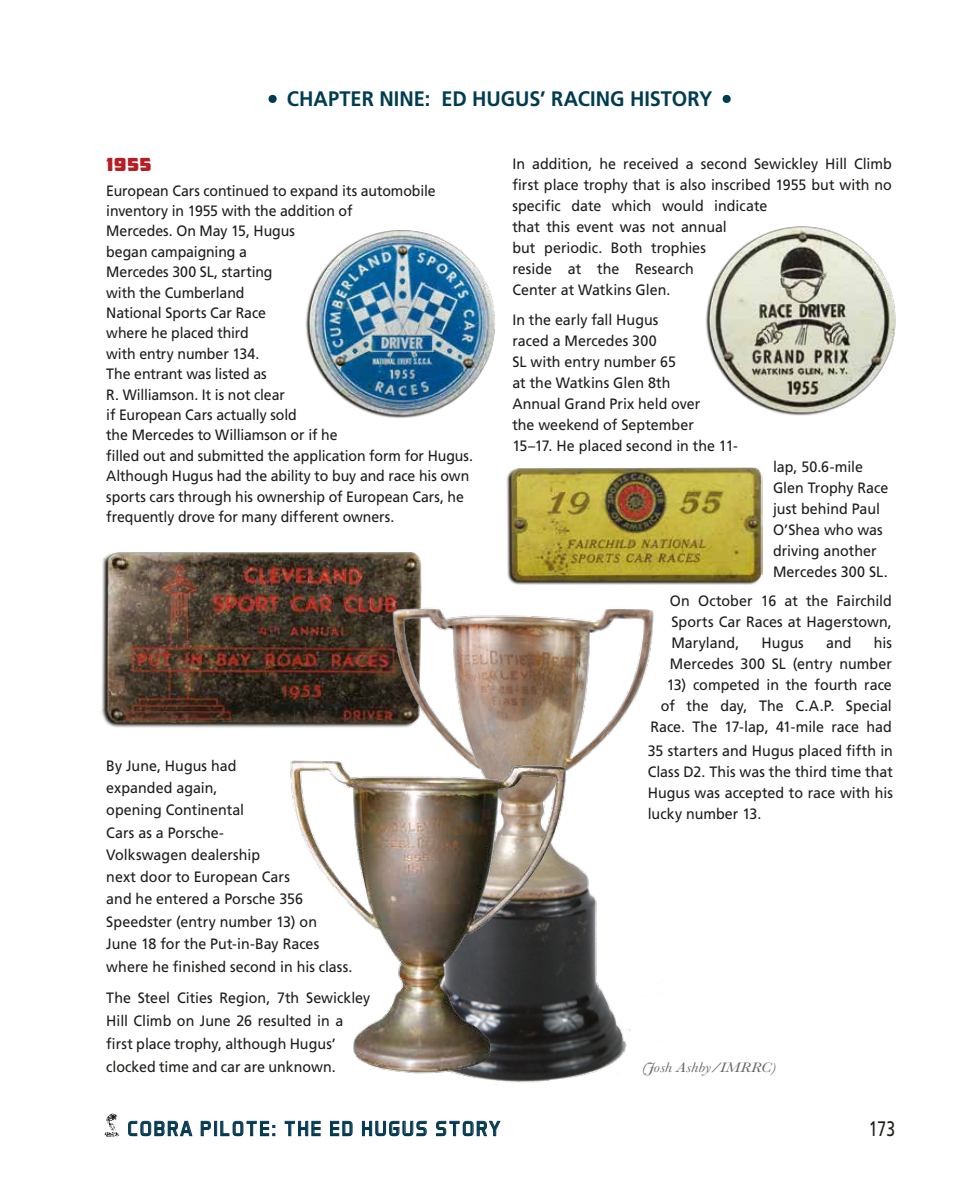
<style>
.page{position:relative;width:978px;height:1191px;background:#fff}
.page>*{position:absolute;margin:0;border:0;box-sizing:border-box;transform-origin:0 0}
.t1{font:700 52.5px "Frutiger";color:#003c51}
.t2{font:700 21px "Frutiger";color:#003c51;scale:.95 1}
.t3{font:21px "Aero Matics Display";letter-spacing:.1em;color:#003c51}
.t4{font:21px "Frutiger";color:#1d1d1b;scale:.75 1}
.t5{font:18px "AMCAP Eternal";color:#b71e23}
.t6{font:15px/21px "Frutiger";color:#1d1d1b;scale:.95 1}
.t7{font:15px/20.4px "Frutiger";color:#1d1d1b;scale:.94 1}
.t8{font:italic 14.25px "Baskerville";color:#646567;scale:1.18 1}
</style>
<div class="page">
<svg style="left:128px;top:1120px;width:65px;height:16px"></svg>
<svg style="left:201px;top:1120px;width:10px;height:16px"></svg>
<div style="left:214px;top:1121px;width:3px;height:15px;border:1px solid #153556"></div>
<svg style="left:220px;top:1120px;width:55px;height:16px"></svg>
<svg style="left:285px;top:1120px;width:36px;height:16px"></svg>
<svg style="left:330px;top:1120px;width:23px;height:16px"></svg>
<svg style="left:362px;top:1120px;width:65px;height:16px"></svg>
<svg style="left:436px;top:1120px;width:65px;height:16px"></svg>
<img style="left:104px;top:1113px;width:16px;height:24px">
<img style="left:101px;top:552px;width:321px;height:176px">
<img style="left:306px;top:230px;width:189px;height:188px">
<img style="left:706px;top:226px;width:190px;height:190px">
<img style="left:506px;top:467px;width:256px;height:118px">
<img style="left:377px;top:595px;width:277px;height:490px">
<img style="left:290px;top:759px;width:277px;height:317px">
<h1 class="t1" style="left:265px;top:65px;width:16px">·</h1>
<h2 class="t2" style="left:287px;top:87px;width:449px">CHAPTER NINE: ED HUGUS’ RACING HISTORY</h2>
<h1 class="t1" style="left:719px;top:65px;width:16px">·</h1>
<p class="t5" style="left:106px;top:153px;width:47px">1955</p>
<p class="t7" style="left:106px;top:180px;width:392px">European Cars continued to expand its automobile inventory in 1955 with the addition of<br>Mercedes. On May 15, Hugus<br>began campaigning a<br>Mercedes 300 SL, starting<br>with the Cumberland<br>National Sports Car Race<br>where he placed third<br>with entry number 134.<br>The entrant was listed as<br>R. Williamson. It is not clear<br>if European Cars actually sold<br>the Mercedes to Williamson or if he<br>filled out and submitted the application form for Hugus.<br>Although Hugus had the ability to buy and race his own sports cars through his ownership of European Cars, he frequently drove for many different owners.</p>
<p class="t6" style="left:106px;top:754px;width:261px;line-height:22.4px">By June, Hugus had<br>expanded again,<br>opening Continental<br>Cars as a Porsche-<br>Volkswagen dealership<br>next door to European Cars<br>and he entered a Porsche 356<br>Speedster (entry number 13) on<br>June 18 for the Put-in-Bay Races where he finished second in his class.</p>
<p class="t6" style="left:106px;top:986px;width:279px;line-height:22.8px">The Steel Cities Region, 7th Sewickley Hill Climb on June 26 resulted in a first place trophy, although Hugus’ clocked time and car are unknown.</p>
<p class="t6" style="left:512px;top:153px;width:401px">In addition, he received a second Sewickley Hill Climb first place trophy that is also inscribed 1955 but with no specific date which would indicate<br>that this event was not annual<br>but periodic. Both trophies<br>reside at the Research<br>Center at Watkins Glen.</p>
<p class="t6" style="left:512px;top:309px;width:239px">In the early fall Hugus<br>raced a Mercedes 300<br>SL with entry number 65<br>at the Watkins Glen 8th<br>Annual Grand Prix held over<br>the weekend of September<br>15–17. He placed second in the 11-</p>
<p class="t6" style="left:773px;top:456px;width:123px">lap, 50.6-mile<br>Glen Trophy Race just behind Paul<br>O’Shea who was driving another<br>Mercedes 300 SL.</p>
<p class="t6" style="left:670px;top:590px;width:235px;text-align:justify">On October 16 at the Fairchild Sports Car Races at Hagerstown, Maryland,</p>
<p class="t6" style="left:670px;top:632px;width:235px;text-align:right">his<br>Mercedes 300 SL (entry number</p>
<p class="t6" style="left:650px;top:674px;width:256px;text-align:right">13) competed in the fourth race of the day, The C.A.P. Special<br>Race. The 17-lap, 41-mile race had</p>
<p class="t6" style="left:648px;top:740px;width:260px;text-align:justify">35 starters and Hugus placed fifth in Class D2. This was the third time that Hugus was accepted to race with his lucky number 13.</p>
<p class="t6" style="left:762px;top:632px;width:46px">Hugus</p>
<p class="t6" style="left:826px;top:632px;width:28px">and</p>
<p class="t8" style="left:642px;top:1057px;width:116px">(Josh Ashby/IMRRC)</p>
<h2 class="t3" style="left:128px;top:1116px;width:374px">COBRA PILOTE: THE ED HUGUS STORY</h2>
<h2 class="t4" style="left:869px;top:1116px;width:37px">173</h2>
</div>
